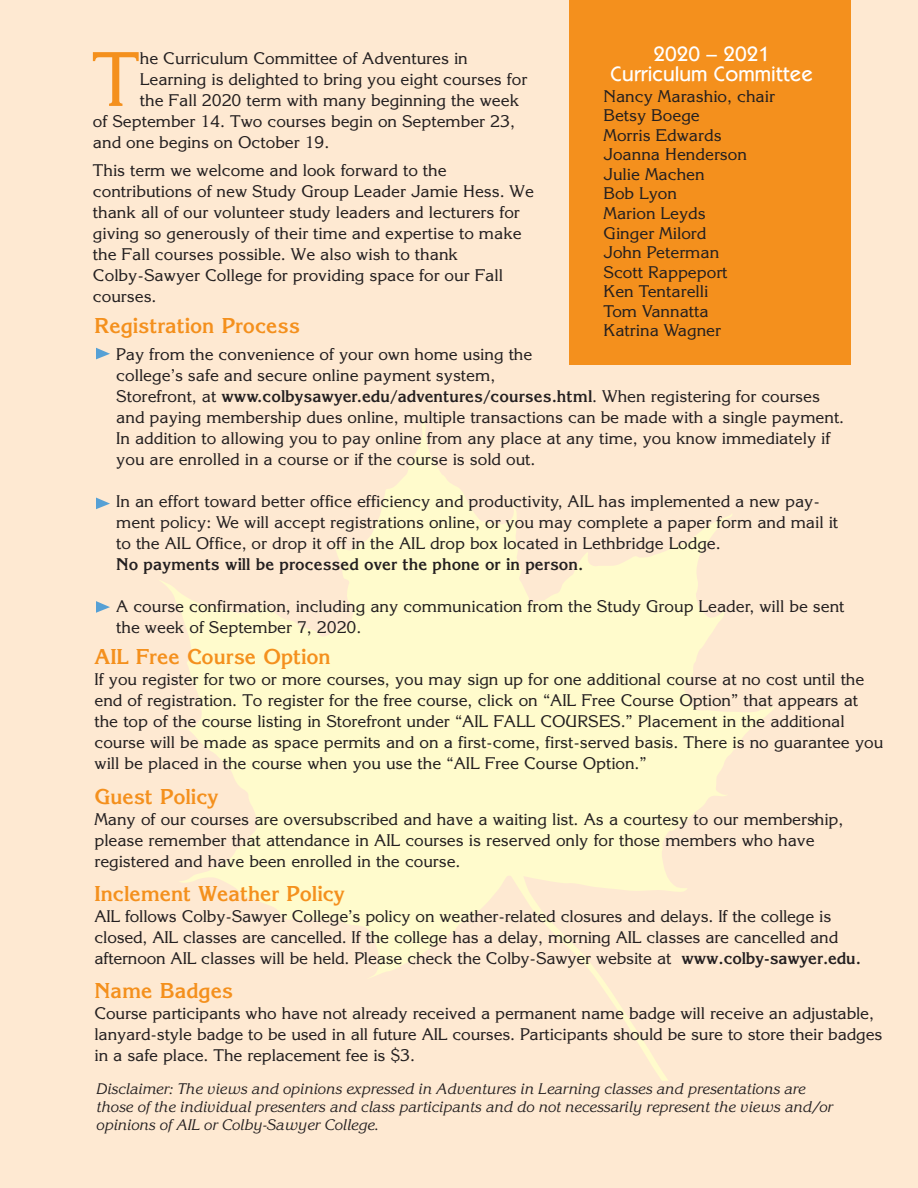
<style>
.page{position:relative;width:918px;height:1188px;background:#fee9d2}
.page>*{position:absolute;margin:0;border:0;box-sizing:border-box;transform-origin:0 0}
.t1{font:75.3px "Korinna";color:#f4901d}
.t2{font:34.35px "Itc Kabel";letter-spacing:.3em;color:#231f20}
.t3{font:34.35px "Itc Kabel";letter-spacing:.1em;color:#fff}
.t4{font:700 21px "Korinna";letter-spacing:-.005em;color:#f4901d}
.t5{font:500 21px/19.5px "Itc Kabel";color:#fff;text-align:center}
.t6{font:16.5px/21px "Korinna";color:#231f20}
.t7{font:700 16.5px "Korinna";color:#231f20}
.t8{font:italic 15px/18px "Korinna";color:#231f20}
.s1{font-weight:700}
</style>
<div class="page">
<svg style="left:160px;top:417px;width:616px;height:664px"></svg>
<svg style="left:96px;top:348px;width:14px;height:11px"></svg>
<svg style="left:96px;top:498px;width:14px;height:11px"></svg>
<svg style="left:96px;top:601px;width:14px;height:12px"></svg>
<div style="left:569px;top:0;width:281px;height:365px;background:#f4901d"></div>
<p class="t5" style="left:611px;top:44px;width:204px">2020 – 2021<br>Curriculum Committee</p>
<p class="t6" style="left:603px;top:86px;width:173px;line-height:19.5px">Nancy Marashio, chair<br>Betsy Boege<br>Morris Edwards<br>Joanna Henderson<br>Julie Machen<br>Bob Lyon<br>Marion Leyds<br>Ginger Milord<br>John Peterman<br>Scott Rappeport<br>Ken Tentarelli<br>Tom Vannatta<br>Katrina Wagner</p>
<h2 class="t2" style="left:62px;top:43px;width:524px">Adventures in Learning</h2>
<h2 class="t3" style="left:707px;top:45px;width:150px">Fall 2020</h2>
<h1 class="t1" style="left:92px;top:32px;width:50px">T</h1>
<p class="t6" style="left:140px;top:47px;width:330px">he Curriculum Committee of Adventures in</p>
<p class="t6" style="left:140px;top:68px;width:389px">Learning is delighted to bring you eight courses for</p>
<p class="t6" style="left:140px;top:89px;width:381px">the Fall 2020 term with many beginning the week</p>
<p class="t6" style="left:93px;top:110px;width:424px">of September 14. Two courses begin on September 23,</p>
<p class="t6" style="left:93px;top:131px;width:238px">and one begins on October 19.</p>
<p class="t6" style="left:93px;top:159px;width:443px">This term we welcome and look forward to the contributions of new Study Group Leader Jamie Hess. We thank all of our volunteer study leaders and lecturers for giving so generously of their time and expertise to make the Fall courses possible. We also wish to thank Colby-Sawyer College for providing space for our Fall courses.</p>
<p class="t4" style="left:94px;top:313px;width:207px">Registration Process</p>
<p class="t6" style="left:116px;top:344px;width:729px">Pay from the convenience of your own home using the<br>college’s safe and secure online payment system,<br>Storefront, at <span class="s1">www.colbysawyer.edu/adventures/courses.html</span>. When registering for courses and paying membership dues online, multiple transactions can be made with a single payment.<br>In addition to allowing you to pay online from any place at any time, you know immediately if you are enrolled in a course or if the course is sold out.</p>
<p class="t6" style="left:116px;top:491px;width:724px">In an effort toward better office efficiency and productivity, AIL has implemented a new pay&shy;ment policy: We will accept registrations online, or you may complete a paper form and mail it to the AIL Office, or drop it off in the AIL drop box located in Lethbridge Lodge.</p>
<p class="t7" style="left:116px;top:554px;width:469px">No payments will be processed over the phone or in person.</p>
<p class="t6" style="left:116px;top:596px;width:730px">A course confirmation, including any communication from the Study Group Leader, will be sent the week of September 7, 2020.</p>
<p class="t4" style="left:94px;top:644px;width:238px">AIL Free Course Option</p>
<p class="t6" style="left:94px;top:669px;width:790px">If you register for two or more courses, you may sign up for one additional course at no cost until the end of registration. To register for the free course, click on “AIL Free Course Option” that appears at the top of the course listing in Storefront under “AIL FALL COURSES.” Placement in the additional course will be made as space permits and on a first-come, first-served basis. There is no guarantee you will be placed in the course when you use the “AIL Free Course Option.”</p>
<p class="t4" style="left:94px;top:783px;width:126px">Guest Policy</p>
<p class="t6" style="left:94px;top:808px;width:750px">Many of our courses are oversubscribed and have a waiting list. As a courtesy to our membership, please remember that attendance in AIL courses is reserved only for those members who have</p>
<p class="t6" style="left:819px;top:687px;width:8px">-</p>
<p class="t6" style="left:813px;top:805px;width:6px">.</p>
<p class="t6" style="left:95px;top:850px;width:367px">registered and have been enrolled in the course.</p>
<p class="t4" style="left:94px;top:880px;width:252px">Inclement Weather Policy</p>
<p class="t6" style="left:94px;top:905px;width:768px">AIL follows Colby-Sawyer College’s policy on weather-related closures and delays. If the college is closed, AIL classes are cancelled. If the college has a delay, morning AIL classes are cancelled and afternoon AIL classes will be held. Please check the Colby-Sawyer website at <span class="s1">www.colby-sawyer.edu.</span></p>
<p class="t4" style="left:94px;top:977px;width:140px">Name Badges</p>
<p class="t6" style="left:94px;top:1002px;width:789px">Course participants who have not already received a permanent name badge will receive an adjustable, lanyard-style badge to be used in all future AIL courses. Participants should be sure to store their badges in a safe place. The replacement fee is $3.</p>
<p class="t8" style="left:96px;top:1079px;width:738px">Disclaimer: The views and opinions expressed in Adventures in Learning classes and presentations are those of the individual presenters and class participants and do not necessarily represent the views and/or opinions of AIL or Colby-Sawyer College.</p>
</div>
